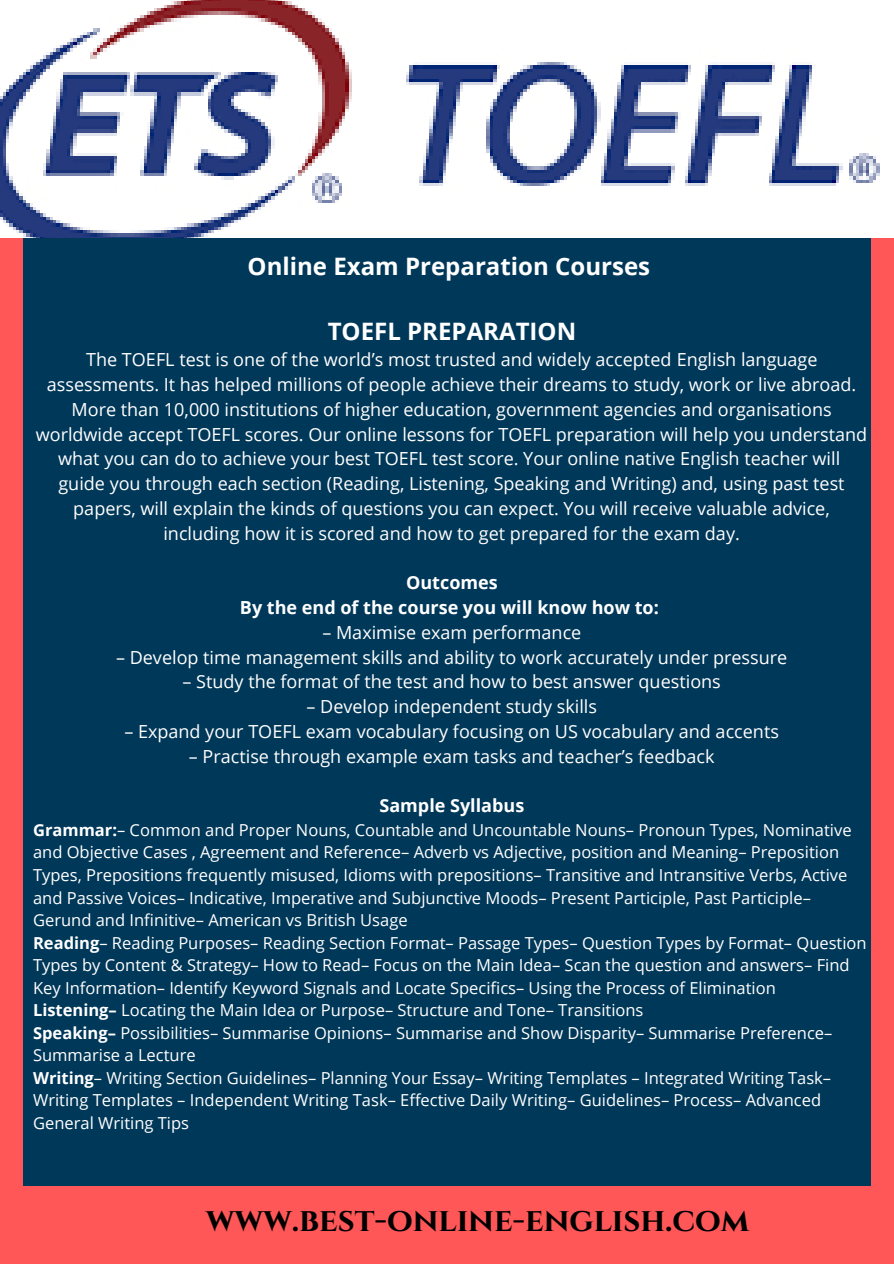
<style>
.page{position:relative;width:894px;height:1264px;background:#fff}
.page>*{position:absolute;margin:0;border:0;box-sizing:border-box;transform-origin:0 0}
.t1{font:700 33px "Cinzel";color:#000}
.t2{font:700 24px "Open Sans";color:#fff}
.t3{font:18px/24.8px "Open Sans";color:#fff;text-align:center}
.t4{font:700 18px "Open Sans";color:#fff}
.t5{font:16.5px/22.5px "Open Sans";color:#fff}
.s1{font-weight:700}
</style>
<div class="page">
<div style="left:0;top:0;width:893px;height:1263px;background:#ff5757"></div>
<div style="left:23px;top:89px;width:847px;height:1096px;background:#003859"></div>
<img style="left:0;top:0;width:893px;height:237px">
<p class="t2" style="left:247px;top:249px;width:404px">Online Exam Preparation Courses</p>
<p class="t2" style="left:327px;top:314px;width:250px">TOEFL PREPARATION</p>
<p class="t3" style="left:36px;top:347px;width:832px">The TOEFL test is one of the world’s most trusted and widely accepted English language assessments. It has helped millions of people achieve their dreams to study, work or live abroad.<br>More than 10,000 institutions of higher education, government agencies and organisations worldwide accept TOEFL scores. Our online lessons for TOEFL preparation will help you understand what you can do to achieve your best TOEFL test score. Your online native English teacher will</p>
<p class="t3" style="left:58px;top:471px;width:787px">guide you through each section (Reading, Listening, Speaking and Writing) and, using past test papers, will explain the kinds of questions you can expect. You will receive valuable advice, including how it is scored and how to get prepared for the exam day.</p>
<p class="t4" style="left:406px;top:570px;width:93px">Outcomes</p>
<p class="t4" style="left:240px;top:595px;width:420px">By the end of the course you will know how to:</p>
<p class="t3" style="left:322px;top:619px;width:260px">– Maximise exam performance</p>
<p class="t3" style="left:116px;top:644px;width:672px">– Develop time management skills and ability to work accurately under pressure</p>
<p class="t3" style="left:182px;top:669px;width:539px">– Study the format of the test and how to best answer questions</p>
<p class="t3" style="left:306px;top:693px;width:292px">– Develop independent study skills</p>
<p class="t3" style="left:124px;top:718px;width:656px">– Expand your TOEFL exam vocabulary focusing on US vocabulary and accents</p>
<p class="t3" style="left:189px;top:743px;width:527px">– Practise through example exam tasks and teacher’s feedback</p>
<p class="t4" style="left:379px;top:793px;width:146px">Sample Syllabus</p>
<p class="t5" style="left:33px;top:818px;width:819px"><span class="s1">Grammar:</span>– Common and Proper Nouns, Countable and Uncountable Nouns– Pronoun Types, Nominative and Objective Cases , Agreement and Reference– Adverb vs Adjective, position and Meaning– Preposition Types, Prepositions frequently misused, Idioms with prepositions– Transitive and Intransitive Verbs, Active and Passive Voices– Indicative, Imperative and Subjunctive Moods– Present Participle, Past Participle– Gerund and Infinitive– American vs British Usage</p>
<p class="t5" style="left:33px;top:930px;width:834px"><span class="s1">Reading</span>– Reading Purposes– Reading Section Format– Passage Types– Question Types by Format– Question<br>Types by Content &amp; Strategy– How to Read– Focus on the Main Idea– Scan the question and answers– Find<br>Key Information– Identify Keyword Signals and Locate Specifics– Using the Process of Elimination</p>
<p class="t5" style="left:33px;top:998px;width:611px"><span class="s1">Listening–</span> Locating the Main Idea or Purpose– Structure and Tone– Transitions</p>
<p class="t5" style="left:33px;top:1021px;width:800px"><span class="s1">Speaking–</span> Possibilities– Summarise Opinions– Summarise and Show Disparity– Summarise Preference–<br>Summarise a Lecture</p>
<p class="t5" style="left:33px;top:1066px;width:799px"><span class="s1">Writing</span>– Writing Section Guidelines– Planning Your Essay– Writing Templates – Integrated Writing Task–<br>Writing Templates – Independent Writing Task– Effective Daily Writing– Guidelines– Process– Advanced<br>General Writing Tips</p>
<p class="t1" style="left:206px;top:1198px;width:545px">WWW.BEST-ONLINE-ENGLISH.COM</p>
</div>
